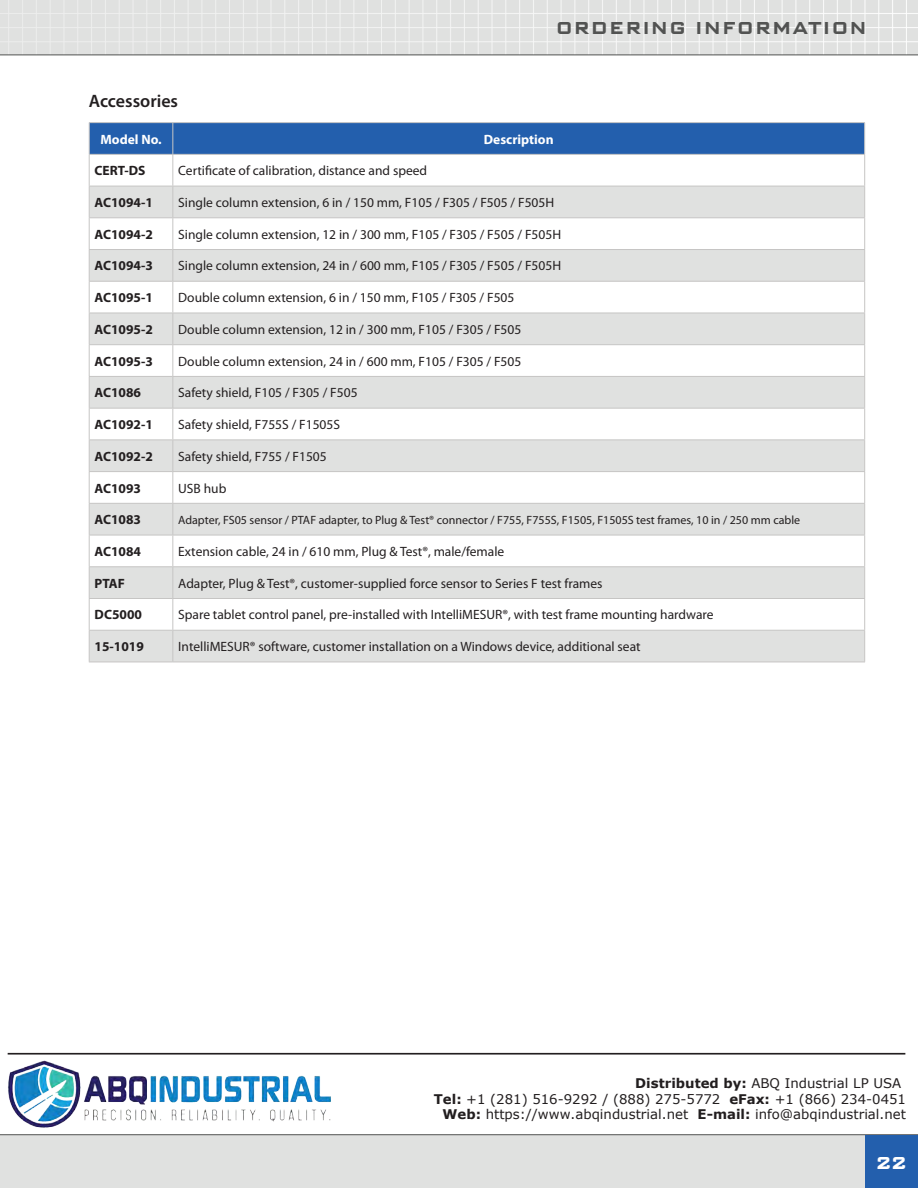
<style>
.page{position:relative;width:918px;height:1188px;background:#fff}
.page>*{position:absolute;margin:0;border:0;box-sizing:border-box;transform-origin:0 0}
.t1{font:700 18px "Bank Sans Caps EFEL";letter-spacing:.13em;color:#525352}
.t2{font:600 18px "Myriad Pro";color:#231f20}
.t3{font:700 18px "Bank Sans Caps EFEL";color:#fff}
.t4{font:13.5px "Myriad Pro";color:#231f20}
.t5{font:700 13.5px "Myriad Pro";color:#231f20}
.t6{font:700 13.5px "Myriad Pro";color:#fff}
.t7{font:13.35px "Verdana";color:#221e1f}
.t8{font:12px "Myriad Pro";color:#231f20}
.s1{font-weight:700}
</style>
<div class="page">
<div style="left:0;top:1134px;width:918px;height:54px;background:#e0e1e0"></div>
<div style="left:865px;top:1135px;width:53px;height:53px;background:#235fad"></div>
<img style="left:0;top:0;width:918px;height:55px">
<hr style="left:0;top:55px;width:918px;height:1px;background:#525352">
<div style="left:90px;top:123px;width:774px;height:31px;background:#235fad"></div>
<svg style="left:90px;top:187px;width:774px;height:475px;fill:#e0e1e0"></svg>
<hr style="left:89px;top:122px;width:84px;height:1px;background:#c6c5c4">
<hr style="left:89px;top:123px;width:1px;height:31px;background:#c6c5c4">
<hr style="left:173px;top:122px;width:692px;height:1px;background:#c6c5c4">
<hr style="left:172px;top:123px;width:1px;height:31px;background:#c6c5c4">
<hr style="left:864px;top:123px;width:1px;height:31px;background:#c6c5c4">
<hr style="left:89px;top:154px;width:84px;height:1px;background:#c6c5c4">
<hr style="left:89px;top:155px;width:1px;height:31px;background:#c6c5c4">
<hr style="left:173px;top:154px;width:692px;height:1px;background:#c6c5c4">
<hr style="left:172px;top:155px;width:1px;height:31px;background:#c6c5c4">
<hr style="left:864px;top:155px;width:1px;height:31px;background:#c6c5c4">
<hr style="left:89px;top:186px;width:84px;height:1px;background:#c6c5c4">
<hr style="left:89px;top:186px;width:1px;height:31px;background:#c6c5c4">
<hr style="left:173px;top:186px;width:692px;height:1px;background:#c6c5c4">
<hr style="left:172px;top:186px;width:1px;height:31px;background:#c6c5c4">
<hr style="left:864px;top:186px;width:1px;height:31px;background:#c6c5c4">
<hr style="left:89px;top:217px;width:84px;height:1px;background:#c6c5c4">
<hr style="left:89px;top:218px;width:1px;height:31px;background:#c6c5c4">
<hr style="left:173px;top:217px;width:692px;height:1px;background:#c6c5c4">
<hr style="left:172px;top:218px;width:1px;height:31px;background:#c6c5c4">
<hr style="left:864px;top:218px;width:1px;height:31px;background:#c6c5c4">
<hr style="left:89px;top:249px;width:84px;height:1px;background:#c6c5c4">
<hr style="left:89px;top:250px;width:1px;height:31px;background:#c6c5c4">
<hr style="left:173px;top:249px;width:692px;height:1px;background:#c6c5c4">
<hr style="left:172px;top:250px;width:1px;height:31px;background:#c6c5c4">
<hr style="left:864px;top:250px;width:1px;height:31px;background:#c6c5c4">
<hr style="left:89px;top:281px;width:84px;height:1px;background:#c6c5c4">
<hr style="left:89px;top:282px;width:1px;height:31px;background:#c6c5c4">
<hr style="left:173px;top:281px;width:692px;height:1px;background:#c6c5c4">
<hr style="left:172px;top:282px;width:1px;height:31px;background:#c6c5c4">
<hr style="left:864px;top:282px;width:1px;height:31px;background:#c6c5c4">
<hr style="left:89px;top:313px;width:84px;height:1px;background:#c6c5c4">
<hr style="left:89px;top:313px;width:1px;height:31px;background:#c6c5c4">
<hr style="left:173px;top:313px;width:692px;height:1px;background:#c6c5c4">
<hr style="left:172px;top:313px;width:1px;height:31px;background:#c6c5c4">
<hr style="left:864px;top:313px;width:1px;height:31px;background:#c6c5c4">
<hr style="left:89px;top:344px;width:84px;height:1px;background:#c6c5c4">
<hr style="left:89px;top:345px;width:1px;height:31px;background:#c6c5c4">
<hr style="left:173px;top:344px;width:692px;height:1px;background:#c6c5c4">
<hr style="left:172px;top:345px;width:1px;height:31px;background:#c6c5c4">
<hr style="left:864px;top:345px;width:1px;height:31px;background:#c6c5c4">
<hr style="left:89px;top:376px;width:84px;height:1px;background:#c6c5c4">
<hr style="left:89px;top:377px;width:1px;height:31px;background:#c6c5c4">
<hr style="left:173px;top:376px;width:692px;height:1px;background:#c6c5c4">
<hr style="left:172px;top:377px;width:1px;height:31px;background:#c6c5c4">
<hr style="left:864px;top:377px;width:1px;height:31px;background:#c6c5c4">
<hr style="left:89px;top:408px;width:84px;height:1px;background:#c6c5c4">
<hr style="left:89px;top:409px;width:1px;height:31px;background:#c6c5c4">
<hr style="left:173px;top:408px;width:692px;height:1px;background:#c6c5c4">
<hr style="left:172px;top:409px;width:1px;height:31px;background:#c6c5c4">
<hr style="left:864px;top:409px;width:1px;height:31px;background:#c6c5c4">
<hr style="left:89px;top:440px;width:84px;height:1px;background:#c6c5c4">
<hr style="left:89px;top:440px;width:1px;height:31px;background:#c6c5c4">
<hr style="left:173px;top:440px;width:692px;height:1px;background:#c6c5c4">
<hr style="left:172px;top:440px;width:1px;height:31px;background:#c6c5c4">
<hr style="left:864px;top:440px;width:1px;height:31px;background:#c6c5c4">
<hr style="left:89px;top:471px;width:84px;height:1px;background:#c6c5c4">
<hr style="left:89px;top:472px;width:1px;height:31px;background:#c6c5c4">
<hr style="left:173px;top:471px;width:692px;height:1px;background:#c6c5c4">
<hr style="left:172px;top:472px;width:1px;height:31px;background:#c6c5c4">
<hr style="left:864px;top:472px;width:1px;height:31px;background:#c6c5c4">
<hr style="left:89px;top:503px;width:84px;height:1px;background:#c6c5c4">
<hr style="left:89px;top:504px;width:1px;height:31px;background:#c6c5c4">
<hr style="left:173px;top:503px;width:692px;height:1px;background:#c6c5c4">
<hr style="left:172px;top:504px;width:1px;height:31px;background:#c6c5c4">
<hr style="left:864px;top:504px;width:1px;height:31px;background:#c6c5c4">
<hr style="left:89px;top:535px;width:84px;height:1px;background:#c6c5c4">
<hr style="left:89px;top:535px;width:1px;height:31px;background:#c6c5c4">
<hr style="left:173px;top:535px;width:692px;height:1px;background:#c6c5c4">
<hr style="left:172px;top:535px;width:1px;height:31px;background:#c6c5c4">
<hr style="left:864px;top:535px;width:1px;height:31px;background:#c6c5c4">
<hr style="left:89px;top:566px;width:84px;height:1px;background:#c6c5c4">
<hr style="left:89px;top:567px;width:1px;height:31px;background:#c6c5c4">
<hr style="left:173px;top:566px;width:692px;height:1px;background:#c6c5c4">
<hr style="left:172px;top:567px;width:1px;height:31px;background:#c6c5c4">
<hr style="left:864px;top:567px;width:1px;height:31px;background:#c6c5c4">
<hr style="left:89px;top:598px;width:84px;height:1px;background:#c6c5c4">
<hr style="left:89px;top:599px;width:1px;height:31px;background:#c6c5c4">
<hr style="left:173px;top:598px;width:692px;height:1px;background:#c6c5c4">
<hr style="left:172px;top:599px;width:1px;height:31px;background:#c6c5c4">
<hr style="left:864px;top:599px;width:1px;height:31px;background:#c6c5c4">
<hr style="left:89px;top:630px;width:84px;height:1px;background:#c6c5c4">
<hr style="left:89px;top:631px;width:1px;height:31px;background:#c6c5c4">
<hr style="left:173px;top:630px;width:692px;height:1px;background:#c6c5c4">
<hr style="left:172px;top:631px;width:1px;height:31px;background:#c6c5c4">
<hr style="left:864px;top:631px;width:1px;height:31px;background:#c6c5c4">
<hr style="left:89px;top:662px;width:84px;height:1px;background:#c6c5c4">
<hr style="left:173px;top:662px;width:692px;height:1px;background:#c6c5c4">
<hr style="left:8px;top:1053px;width:897px;height:2px;background:#231f20">
<img style="left:8px;top:1060px;width:323px;height:68px">
<h1 class="t1" style="left:556px;top:18px;width:311px">ORDERING INFORMATION</h1>
<h1 class="t2" style="left:89px;top:90px;width:91px">Accessories</h1>
<p class="t6" style="left:101px;top:130px;width:63px">Model No.</p>
<p class="t6" style="left:484px;top:130px;width:71px">Description</p>
<p class="t5" style="left:95px;top:162px;width:52px">CERT-DS</p>
<p class="t4" style="left:178px;top:162px;width:250px">Certificate of calibration, distance and speed</p>
<p class="t5" style="left:95px;top:194px;width:60px">AC1094-1</p>
<p class="t4" style="left:178px;top:194px;width:378px">Single column extension, 6 in / 150 mm, F105 / F305 / F505 / F505H</p>
<p class="t5" style="left:95px;top:225px;width:60px">AC1094-2</p>
<p class="t4" style="left:178px;top:226px;width:384px">Single column extension, 12 in / 300 mm, F105 / F305 / F505 / F505H</p>
<p class="t5" style="left:95px;top:257px;width:60px">AC1094-3</p>
<p class="t4" style="left:178px;top:258px;width:384px">Single column extension, 24 in / 600 mm, F105 / F305 / F505 / F505H</p>
<p class="t5" style="left:95px;top:289px;width:60px">AC1095-1</p>
<p class="t4" style="left:178px;top:289px;width:338px">Double column extension, 6 in / 150 mm, F105 / F305 / F505</p>
<p class="t5" style="left:95px;top:321px;width:60px">AC1095-2</p>
<p class="t4" style="left:178px;top:321px;width:345px">Double column extension, 12 in / 300 mm, F105 / F305 / F505</p>
<p class="t5" style="left:95px;top:352px;width:60px">AC1095-3</p>
<p class="t4" style="left:178px;top:353px;width:345px">Double column extension, 24 in / 600 mm, F105 / F305 / F505</p>
<p class="t5" style="left:95px;top:384px;width:48px">AC1086</p>
<p class="t4" style="left:178px;top:385px;width:181px">Safety shield, F105 / F305 / F505</p>
<p class="t5" style="left:95px;top:416px;width:60px">AC1092-1</p>
<p class="t4" style="left:178px;top:416px;width:163px">Safety shield, F755S / F1505S</p>
<p class="t5" style="left:95px;top:447px;width:60px">AC1092-2</p>
<p class="t4" style="left:178px;top:448px;width:150px">Safety shield, F755 / F1505</p>
<p class="t5" style="left:95px;top:479px;width:48px">AC1093</p>
<p class="t4" style="left:178px;top:480px;width:50px">USB hub</p>
<p class="t5" style="left:95px;top:511px;width:48px">AC1083</p>
<p class="t8" style="left:178px;top:512px;width:623px">Adapter, FS05 sensor / PTAF adapter, to Plug &amp; Test® connector / F755, F755S, F1505, F1505S test frames, 10 in / 250 mm cable</p>
<p class="t5" style="left:95px;top:543px;width:48px">AC1084</p>
<p class="t4" style="left:178px;top:543px;width:328px">Extension cable, 24 in / 610 mm, Plug &amp; Test®, male/female</p>
<p class="t5" style="left:95px;top:574px;width:32px">PTAF</p>
<p class="t4" style="left:178px;top:575px;width:426px">Adapter, Plug &amp; Test®, customer-supplied force sensor to Series F test frames</p>
<p class="t5" style="left:95px;top:606px;width:49px">DC5000</p>
<p class="t4" style="left:178px;top:607px;width:537px">Spare tablet control panel, pre-installed with IntelliMESUR®, with test frame mounting hardware</p>
<p class="t5" style="left:95px;top:638px;width:51px">15-1019</p>
<p class="t4" style="left:178px;top:638px;width:464px">IntelliMESUR® software, customer installation on a Windows device, additional seat</p>
<p class="t7" style="left:635px;top:1074px;width:268px"><span class="s1">Distributed by:</span> ABQ Industrial LP USA</p>
<p class="t7" style="left:434px;top:1089px;width:474px"><span class="s1">Tel:</span> +1 (281) 516-9292 / (888) 275-5772 <span class="s1">eFax:</span> +1 (866) 234-0451</p>
<p class="t7" style="left:443px;top:1105px;width:465px"><span class="s1">Web:</span> https://www.abqindustrial.net <span class="s1">E-mail:</span> info@abqindustrial.net</p>
<h1 class="t3" style="left:876px;top:1152px;width:32px">22</h1>
</div>
